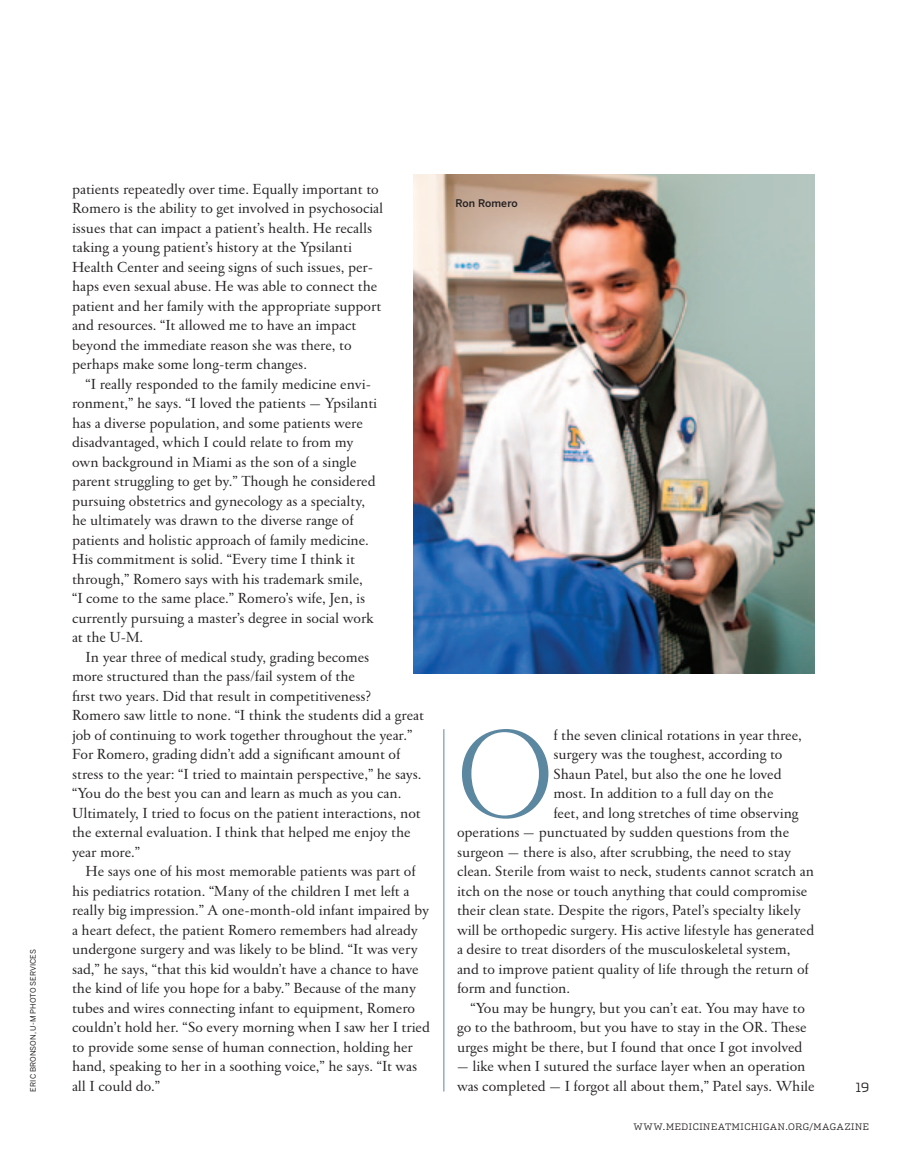
<style>
.page{position:relative;width:905px;height:1175px;background:#fff}
.page>*{position:absolute;margin:0;border:0;box-sizing:border-box;transform-origin:0 0}
.Garr__Body__10_5_13{font:300 137.25px "Garamond FB Display";color:#5c87a1}
.Garr__Body__10_5_13-2{font:15.75px/19.5px "Garamond FB Text";color:#231f20}
.Page___Right{font:300 12.75px "Dispatch";color:#231f20}
.Photo_Caption{font:500 10.5px "Benton Sans";letter-spacing:.01em;color:#231f20}
.Folio_Right{font:300 9px "Dispatch";letter-spacing:.07em;color:#231f20}
.Gutter_Credit{font:7.5px "Benton Sans Regluar";letter-spacing:.01em;color:#231f20}
</style>
<div class="page">
<img style="left:414px;top:174px;width:400px;height:499px">
<hr style="left:443px;top:729px;width:1px;height:362px;background:#5c87a1">
<p class="Gutter_Credit" style="left:29px;top:1091px;width:144px;rotate:-90deg">ERIC BRONSON, U-M PHOTO SERVICES</p>
<p class="Garr__Body__10_5_13-2" style="left:72px;top:180px;width:312px">patients repeatedly over time. Equally important to Romero is the ability to get involved in psychosocial issues that can impact a patient’s health. He recalls taking a young patient’s history at the Ypsilanti Health Center and seeing signs of such issues, per&shy;haps even sexual abuse. He was able to connect the patient and her family with the appropriate support and resources. “It allowed me to have an impact beyond the immediate reason she was there, to perhaps make some long-term changes.</p>
<p class="Garr__Body__10_5_13-2" style="left:72px;top:375px;width:306px;text-indent:14px">“I really responded to the family medicine envi&shy;ronment,” he says. “I loved the patients — Ypsilanti has a diverse population, and some patients were disadvantaged, which I could relate to from my own background in Miami as the son of a single parent struggling to get by.” Though he considered pursuing obstetrics and gynecology as a specialty, he ultimately was drawn to the diverse range of patients and holistic approach of family medicine.<br>His commitment is solid. “Every time I think it through,” Romero says with his trademark smile, “I come to the same place.” Romero’s wife, Jen, is currently pursuing a master’s degree in social work at the U-M.</p>
<p class="Garr__Body__10_5_13-2" style="left:72px;top:648px;width:353px;text-indent:14px">In year three of medical study, grading becomes<br>more structured than the pass/fail system of the<br>first two years. Did that result in competitiveness?<br>Romero saw little to none. “I think the students did a great job of continuing to work together throughout the year.” For Romero, grading didn’t add a significant amount of stress to the year: “I tried to maintain perspective,” he says. “You do the best you can and learn as much as you can.<br>Ultimately, I tried to focus on the patient interactions, not the external evaluation. I think that helped me enjoy the year more.”</p>
<p class="Garr__Body__10_5_13-2" style="left:72px;top:862px;width:359px;text-indent:14px">He says one of his most memorable patients was part of his pediatrics rotation. “Many of the children I met left a really big impression.” A one-month-old infant impaired by a heart defect, the patient Romero remembers had already undergone surgery and was likely to be blind. “It was very sad,” he says, “that this kid wouldn’t have a chance to have the kind of life you hope for a baby.” Because of the many tubes and wires connecting infant to equipment, Romero couldn’t hold her. “So every morning when I saw her I tried to provide some sense of human connection, holding her hand, speaking to her in a soothing voice,” he says. “It was all I could do.”</p>
<p class="Photo_Caption" style="left:455px;top:197px;width:64px">Ron Romero</p>
<p class="Garr__Body__10_5_13" style="left:457px;top:702px;width:98px">O</p>
<p class="Garr__Body__10_5_13-2" style="left:553px;top:726px;width:250px">f the seven clinical rotations in year three,</p>
<p class="Garr__Body__10_5_13-2" style="left:553px;top:745px;width:230px">surgery was the toughest, according to</p>
<p class="Garr__Body__10_5_13-2" style="left:553px;top:765px;width:230px">Shaun Patel, but also the one he loved</p>
<p class="Garr__Body__10_5_13-2" style="left:553px;top:784px;width:221px">most. In addition to a full day on the</p>
<p class="Garr__Body__10_5_13-2" style="left:553px;top:804px;width:247px">feet, and long stretches of time observing</p>
<p class="Garr__Body__10_5_13-2" style="left:457px;top:823px;width:333px">operations — punctuated by sudden questions from the</p>
<p class="Garr__Body__10_5_13-2" style="left:457px;top:843px;width:336px">surgeon — there is also, after scrubbing, the need to stay</p>
<p class="Garr__Body__10_5_13-2" style="left:457px;top:862px;width:358px">clean. Sterile from waist to neck, students cannot scratch an</p>
<p class="Garr__Body__10_5_13-2" style="left:457px;top:882px;width:352px">itch on the nose or touch anything that could compromise</p>
<p class="Garr__Body__10_5_13-2" style="left:457px;top:901px;width:345px">their clean state. Despite the rigors, Patel’s specialty likely</p>
<p class="Garr__Body__10_5_13-2" style="left:457px;top:921px;width:359px">will be orthopedic surgery. His active lifestyle has generated</p>
<p class="Garr__Body__10_5_13-2" style="left:457px;top:940px;width:335px">a desire to treat disorders of the musculoskeletal system,</p>
<p class="Garr__Body__10_5_13-2" style="left:457px;top:960px;width:353px">and to improve patient quality of life through the return of</p>
<p class="Garr__Body__10_5_13-2" style="left:457px;top:979px;width:115px">form and function.</p>
<p class="Garr__Body__10_5_13-2" style="left:457px;top:999px;width:351px;text-align:justify;text-indent:14px">“You may be hungry, but you can’t eat. You may have to go to the bathroom, but you have to stay in the OR. These urges might be there, but I found that once I got involved</p>
<p class="Garr__Body__10_5_13-2" style="left:457px;top:1057px;width:359px">— like when I sutured the surface layer when an operation was completed — I forgot all about them,” Patel says. While</p>
<p class="Page___Right" style="left:855px;top:1078px;width:15px">19</p>
<p class="Folio_Right" style="left:633px;top:1120px;width:237px">WWW.MEDICINEATMICHIGAN.ORG/MAGAZINE</p>
</div>
